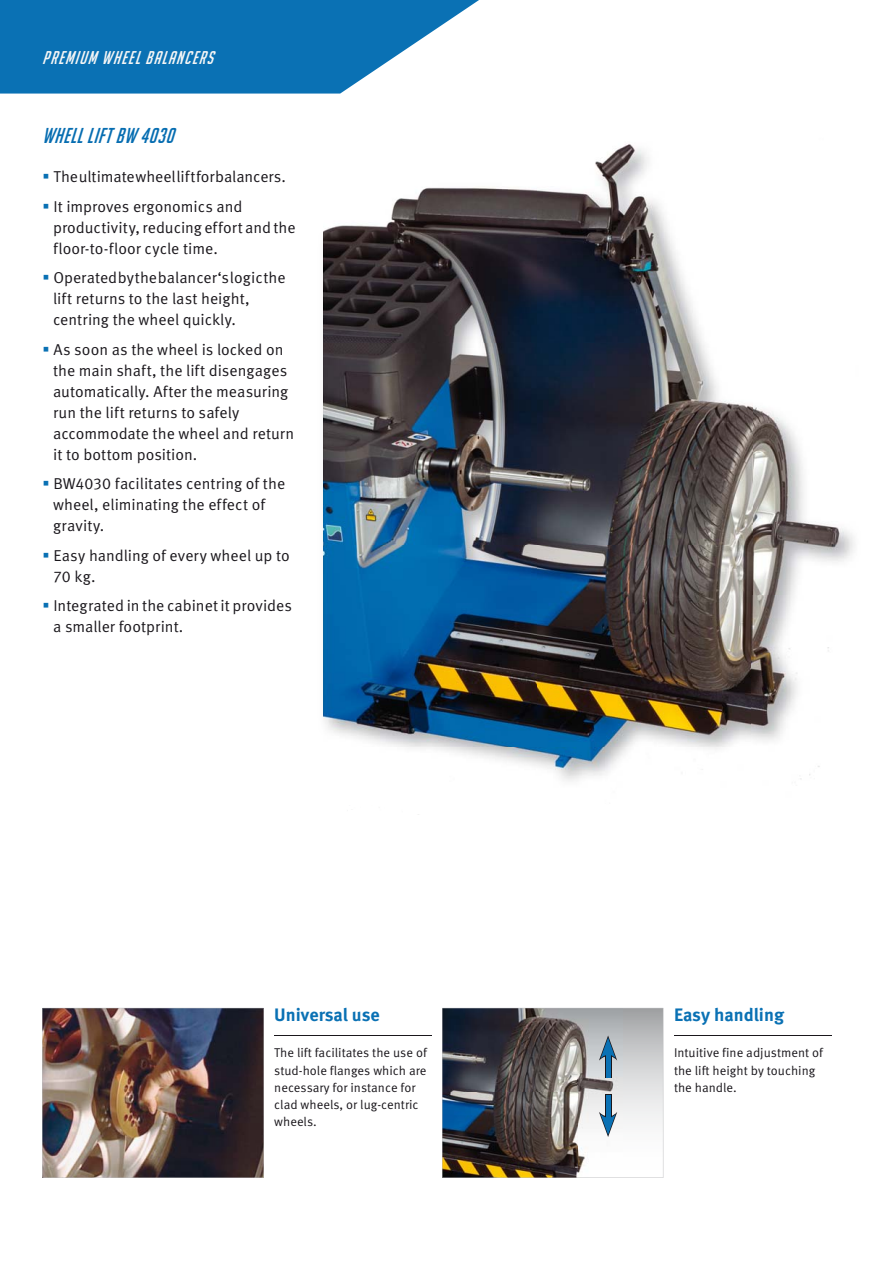
<style>
.page{position:relative;width:893px;height:1263px;background:#fff}
.page>*{position:absolute;margin:0;border:0;box-sizing:border-box;transform-origin:0 0}
.t1{font:italic 21px "Big Noodle Titling";letter-spacing:.03em;color:#066db1}
.t2{font:700 18px "Meta Pro";color:#0a71b4}
.t3{font:italic 18px "Big Noodle Titling";letter-spacing:.075em;color:#f5f6f6}
.t4{font:15.75px/21px "Meta Pro";color:#1a171c}
.t5{font:12.75px/17.2px "Meta Pro";color:#1a171c}
.s1{color:#0a71b4}
</style>
<div class="page">
<svg style="left:0;top:0;width:479px;height:94px;background:#2e86bf"></svg>
<hr style="left:674px;top:1035px;width:157px;height:1px;background:#1a171c">
<hr style="left:274px;top:1035px;width:158px;height:1px;background:#1a171c">
<img style="left:43px;top:1008px;width:221px;height:170px">
<img style="left:323px;top:144px;width:532px;height:671px">
<svg style="left:442px;top:1008px;width:221px;height:170px;background:#7f7f80"></svg>
<p class="t3" style="left:43px;top:47px;width:176px">PREMIUM WHEEL BALANCERS</p>
<h1 class="t1" style="left:43px;top:123px;width:136px">Whell lift BW 4030</h1>
<p class="t4" style="left:43px;top:168px;width:245px"><span class="s1">▪</span> The ultimate wheel lift for balancers.</p>
<p class="t4" style="left:53px;top:198px;width:244px;text-indent:-11px"><span class="s1">▪</span> It improves ergonomics and productivity, reducing effort and the floor-to-floor cycle time.</p>
<p class="t4" style="left:53px;top:269px;width:234px;text-indent:-11px"><span class="s1">▪</span> Operated by the balancer‘s logic the lift returns to the last height, centring the wheel quickly.</p>
<p class="t4" style="left:53px;top:341px;width:243px;text-indent:-11px"><span class="s1">▪</span> As soon as the wheel is locked on the main shaft, the lift disengages automatically. After the measuring run the lift returns to safely accommodate the wheel and return it to bottom position.</p>
<p class="t4" style="left:53px;top:475px;width:234px;text-indent:-11px"><span class="s1">▪</span> BW4030 facilitates centring of the wheel, eliminating the effect of gravity.</p>
<p class="t4" style="left:53px;top:547px;width:238px;text-indent:-11px"><span class="s1">▪</span> Easy handling of every wheel up to<br>70 kg.</p>
<p class="t4" style="left:53px;top:597px;width:240px;text-indent:-11px"><span class="s1">▪</span> Integrated in the cabinet it provides a smaller footprint.</p>
<p class="t2" style="left:274px;top:1008px;width:107px">Universal use</p>
<p class="t5" style="left:274px;top:1046px;width:154px">The lift facilitates the use of stud-hole flanges which are necessary for instance for clad wheels, or lug-centric wheels.</p>
<p class="t2" style="left:674px;top:1008px;width:112px">Easy handling</p>
<p class="t5" style="left:674px;top:1046px;width:151px">Intuitive fine adjustment of the lift height by touching the handle.</p>
</div>
